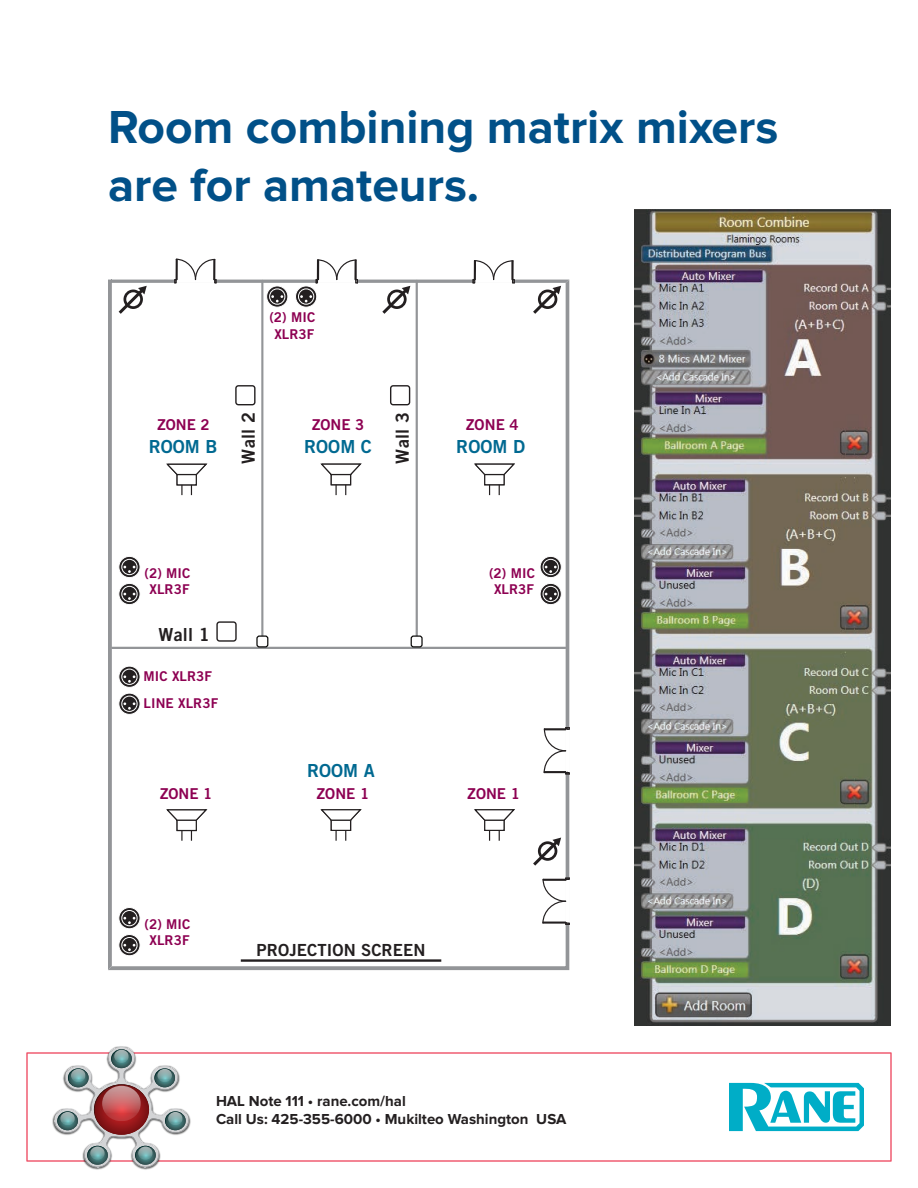
<style>
.page{position:relative;width:918px;height:1188px;background:#fff}
.page>*{position:absolute;margin:0;border:0;box-sizing:border-box;transform-origin:0 0}
.t1{font:700 48px/57.6px "Proxima Nova";color:#015088}
.t2{font:18px "Trade Gothic LT Std Bd 2";letter-spacing:.005em;color:#006991}
.t3{font:18px "Trade Gothic LT Std Bd 2";letter-spacing:.01em;color:#231f20}
.t4{font:16.65px "Trade Gothic LT Std Bd 2";letter-spacing:.005em;color:#231f20}
.t5{font:700 15px/18px "Proxima Nova";color:#231f20}
.t6{font:15px "Trade Gothic LT Std Bd 2";letter-spacing:.005em;color:#8d0052}
.t7{font:13.5px/16.2px "Trade Gothic LT Std Bd 2";letter-spacing:.005em;color:#8d0052;text-align:center}
</style>
<div class="page">
<div style="left:26px;top:1052px;width:866px;height:110px;border:2px solid #f05c71"></div>
<svg style="left:729px;top:1083px;width:135px;height:48px"></svg>
<img style="left:52px;top:1052px;width:139px;height:118px">
<svg style="left:54px;top:1046px;width:135px;height:122px"></svg>
<svg style="left:168px;top:1112px;width:15px;height:13px"></svg>
<svg style="left:138px;top:1147px;width:15px;height:13px"></svg>
<svg style="left:90px;top:1147px;width:15px;height:13px"></svg>
<svg style="left:60px;top:1112px;width:15px;height:13px"></svg>
<svg style="left:157px;top:1069px;width:15px;height:13px"></svg>
<svg style="left:114px;top:1050px;width:15px;height:13px"></svg>
<svg style="left:71px;top:1069px;width:15px;height:13px"></svg>
<svg style="left:102px;top:1086px;width:39px;height:35px"></svg>
<img style="left:634px;top:209px;width:257px;height:817px">
<svg style="left:108px;top:258px;width:462px;height:712px"></svg>
<h1 class="t1" style="left:108px;top:99px;width:672px">Room combining matrix mixers are for amateurs.</h1>
<p class="t7" style="left:269px;top:309px;width:47px">(2) MIC<br>XLR3F</p>
<p class="t3" style="left:237px;top:464px;width:53px;rotate:-90deg">Wall 2</p>
<p class="t3" style="left:391px;top:464px;width:53px;rotate:-90deg">Wall 3</p>
<p class="t6" style="left:157px;top:415px;width:54px">ZONE 2</p>
<p class="t6" style="left:312px;top:415px;width:54px">ZONE 3</p>
<p class="t6" style="left:466px;top:415px;width:54px">ZONE 4</p>
<p class="t2" style="left:149px;top:436px;width:70px">ROOM B</p>
<p class="t2" style="left:304px;top:436px;width:69px">ROOM C</p>
<p class="t2" style="left:456px;top:436px;width:70px">ROOM D</p>
<p class="t7" style="left:145px;top:564px;width:47px">(2) MIC<br>XLR3F</p>
<p class="t3" style="left:159px;top:624px;width:53px">Wall 1</p>
<p class="t7" style="left:144px;top:668px;width:70px">MIC XLR3F</p>
<p class="t7" style="left:144px;top:695px;width:76px">LINE XLR3F</p>
<p class="t2" style="left:307px;top:759px;width:69px">ROOM A</p>
<p class="t7" style="left:489px;top:564px;width:47px">(2) MIC<br>XLR3F</p>
<p class="t6" style="left:160px;top:785px;width:54px">ZONE 1</p>
<p class="t6" style="left:317px;top:785px;width:54px">ZONE 1</p>
<p class="t6" style="left:468px;top:785px;width:54px">ZONE 1</p>
<p class="t7" style="left:145px;top:916px;width:47px">(2) MIC<br>XLR3F</p>
<p class="t4" style="left:257px;top:940px;width:170px">PROJECTION SCREEN</p>
<p class="t5" style="left:216px;top:1092px;width:352px">HAL Note 111 • rane.com/hal<br>Call Us: 425-355-6000 • Mukilteo Washington USA</p>
</div>
